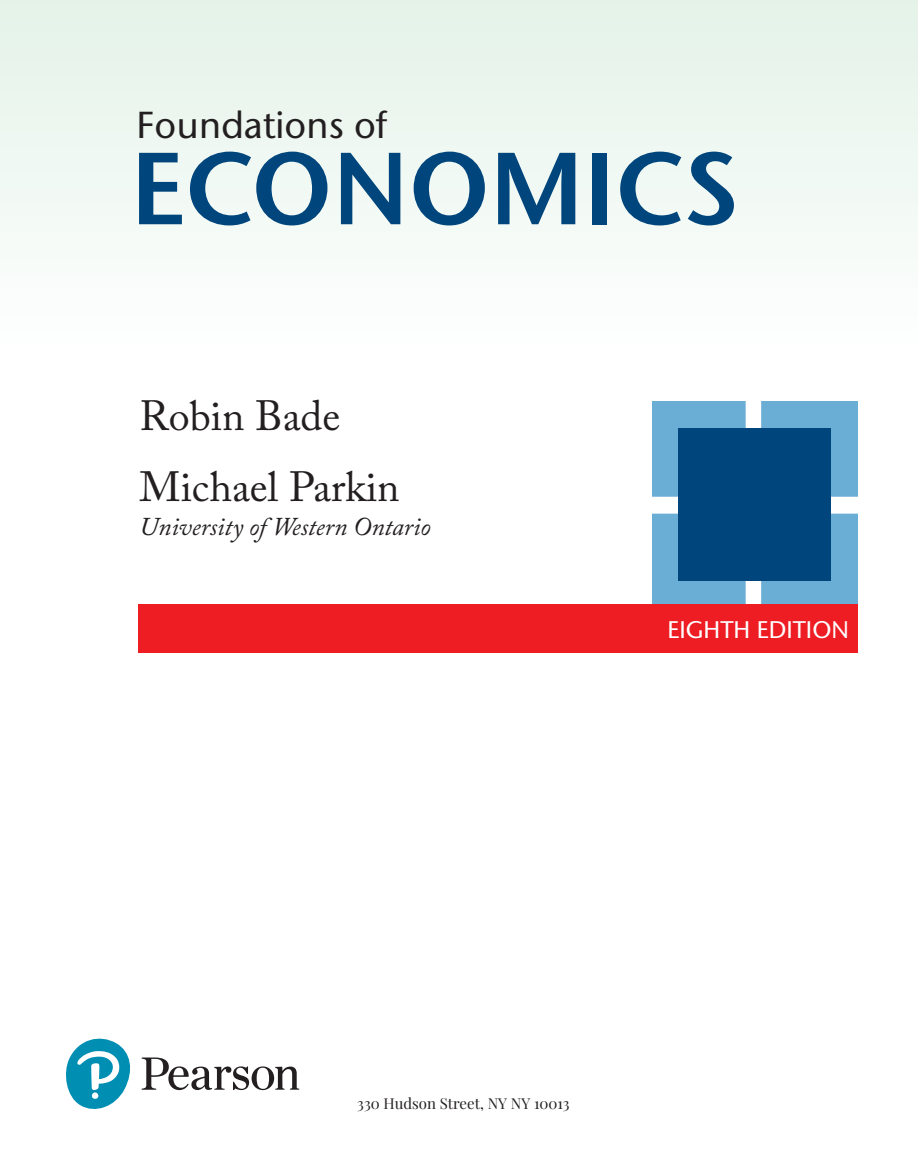
<style>
.page{position:relative;width:918px;height:1175px;background:#fff}
.page>*{position:absolute;margin:0;border:0;box-sizing:border-box;transform-origin:0 0}
.t1{font:600 102px "Stone Sans ITC Std";color:#00467c}
.t2{font:42px/70.5px "Adobe Caslon Pro";color:#231f20}
.t3{font:500 37.5px "Stone Sans ITC Std";color:#231f20}
.t4{font:italic 25.5px "Adobe Caslon Pro";color:#231f20}
.t5{font:500 24px "Stone Sans ITC Std";color:#fff}
.t6{font:15px "Playfair Display";color:#231f20}
</style>
<div class="page">
<div style="left:0;top:0;width:918px;height:356px;background:#f1f9f4"></div>
<div style="left:652px;top:401px;width:205px;height:205px;background:#6aadd5"></div>
<div style="left:648px;top:497px;width:210px;height:16px;background:#fff"></div>
<div style="left:746px;top:401px;width:15px;height:208px;background:#fff"></div>
<div style="left:679px;top:429px;width:152px;height:152px;background:#00467c"></div>
<div style="left:138px;top:604px;width:720px;height:48px;background:#ee1d23"></div>
<svg style="left:142px;top:1057px;width:157px;height:33px"></svg>
<svg style="left:66px;top:1038px;width:65px;height:70px"></svg>
<h3 class="t3" style="left:136px;top:102px;width:252px">Foundations of</h3>
<h1 class="t1" style="left:130px;top:125px;width:610px">ECONOMICS</h1>
<h2 class="t2" style="left:140px;top:380px;width:262px">Robin Bade<br>Michael Parkin</h2>
<p class="t4" style="left:140px;top:511px;width:293px">University of Western Ontario</p>
<p class="t5" style="left:668px;top:614px;width:183px">eighth edition</p>
<p class="t6" style="left:357px;top:1093px;width:214px">330 Hudson Street, NY NY 10013</p>
</div>
